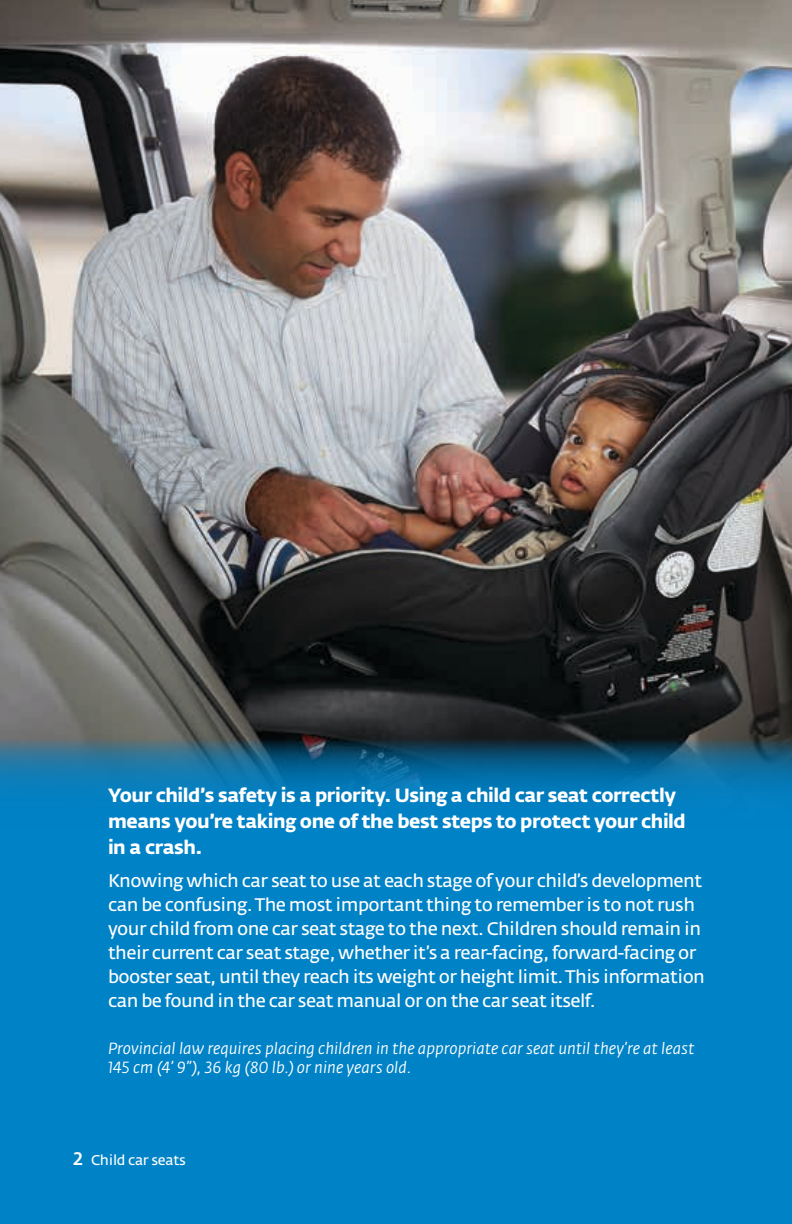
<style>
.page{position:relative;width:792px;height:1224px;background:#fff}
.page>*{position:absolute;margin:0;border:0;box-sizing:border-box;transform-origin:0 0}
.t1{font:19px/26px "Fedra Sans Alt Bold TF";letter-spacing:-.02em;color:#fff}
.t2{font:18px/24px "Fedra Sans Alt Normal TF";letter-spacing:-.03em;color:#fff}
.t3{font:italic 16px/19.2px "Fedra Sans Alt";letter-spacing:.005em;color:#fff}
.t4{font:14px "Fedra Sans Alt Normal TF";letter-spacing:-.02em;color:#fff}
.s1{font-family:"Fedra Sans Alt Book SC Italic";font-style:normal}
.s2{font-family:"Fedra Sans Alt Medium TF";font-size:18px}
</style>
<div class="page">
<img style="left:0;top:0;width:792px;height:739px">
<div style="left:0;top:861px;width:792px;height:363px;background:#0082c7"></div>
<svg style="left:0;top:739px;width:792px;height:122px;background:#0975ae"></svg>
<p class="t1" style="left:108px;top:783px;width:579px">Your child’s safety is a priority. Using a child car seat correctly means you’re taking one of the best steps to protect your child in a crash.</p>
<p class="t2" style="left:108px;top:870px;width:599px">Knowing which car seat to use at each stage of your child’s development can be confusing. The most important thing to remember is to not rush your child from one car seat stage to the next. Children should remain in their current car seat stage, whether it’s a rear-facing, forward-facing or booster seat, until they reach its weight or height limit. This information can be found in the car seat manual or on the car seat itself.</p>
<p class="t3" style="left:108px;top:1039px;width:588px">Provincial law requires placing children in the appropriate car seat until they’re at least<br><span class="s1">145</span> cm (<span class="s1">4</span>’ <span class="s1">9</span>”), <span class="s1">36</span> kg (<span class="s1">80</span> lb.) or nine years old.</p>
<p class="t4" style="left:72px;top:1153px;width:115px"><span class="s2">2</span> Child car seats</p>
</div>
